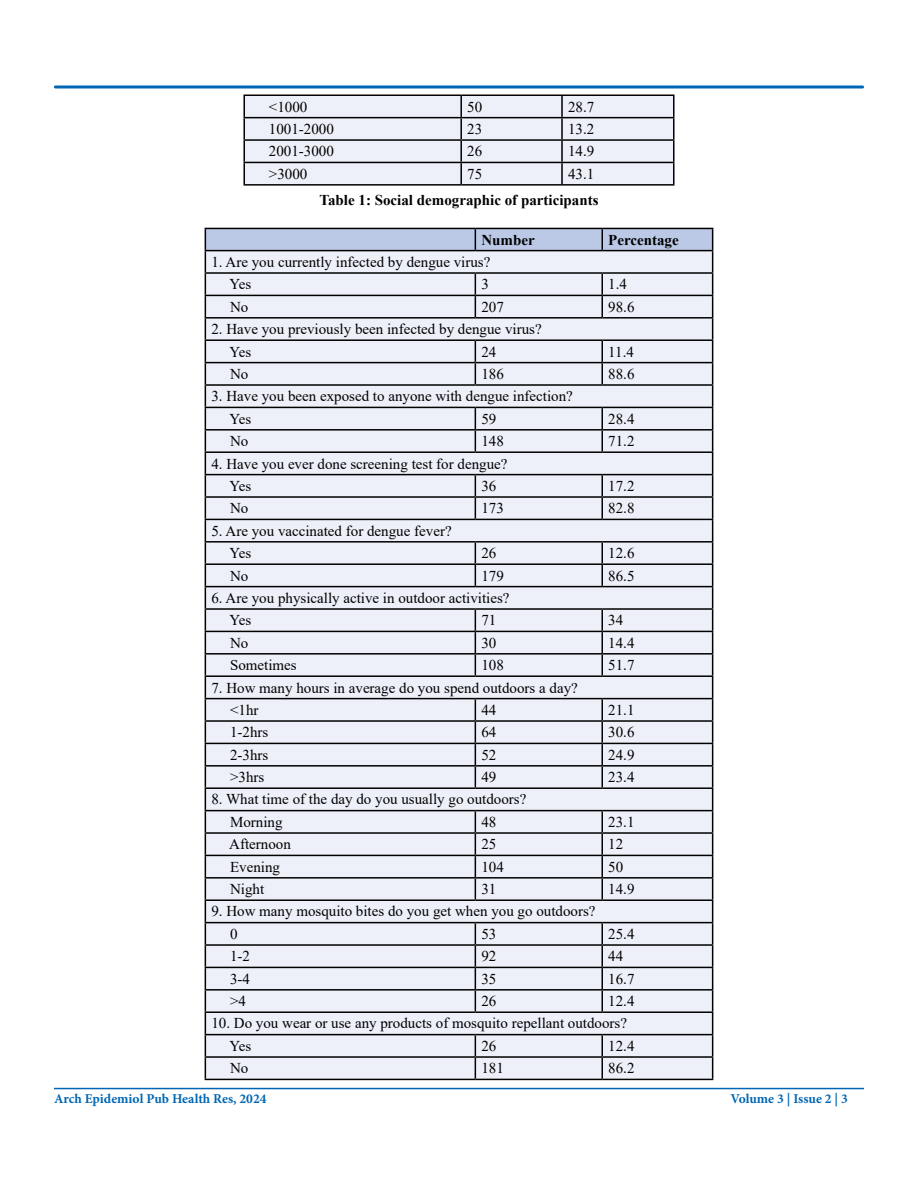
<style>
.page{position:relative;width:918px;height:1188px;background:#fff}
.page>*{position:absolute;margin:0;border:0;box-sizing:border-box;transform-origin:0 0}
.t1{font:15px/22.4px "Times New Roman";color:#000}
.t2{font:700 15px "Times New Roman";color:#000}
.t3{font:700 13.5px "Minion Pro";color:#0066b3}
</style>
<div class="page">
<hr style="left:54px;top:1088px;width:810px;height:1px;background:#0066b3">
<div style="left:54px;top:86px;width:810px;height:2px;border:2px solid #0066b3"></div>
<div style="left:245px;top:96px;width:428px;height:88px;background:#eef0f9"></div>
<hr style="left:243px;top:94px;width:218px;height:2px;background:#000">
<hr style="left:243px;top:96px;width:2px;height:21px;background:#000">
<hr style="left:461px;top:94px;width:101px;height:2px;background:#000">
<hr style="left:460px;top:96px;width:2px;height:21px;background:#000">
<hr style="left:562px;top:94px;width:113px;height:2px;background:#000">
<hr style="left:561px;top:96px;width:2px;height:21px;background:#000">
<hr style="left:673px;top:96px;width:2px;height:21px;background:#000">
<hr style="left:243px;top:117px;width:218px;height:1px;background:#000">
<hr style="left:243px;top:118px;width:2px;height:21px;background:#000">
<hr style="left:461px;top:117px;width:101px;height:1px;background:#000">
<hr style="left:460px;top:118px;width:2px;height:21px;background:#000">
<hr style="left:562px;top:117px;width:113px;height:1px;background:#000">
<hr style="left:561px;top:118px;width:2px;height:21px;background:#000">
<hr style="left:673px;top:118px;width:2px;height:21px;background:#000">
<hr style="left:243px;top:139px;width:218px;height:2px;background:#000">
<hr style="left:243px;top:141px;width:2px;height:21px;background:#000">
<hr style="left:461px;top:139px;width:101px;height:2px;background:#000">
<hr style="left:460px;top:141px;width:2px;height:21px;background:#000">
<hr style="left:562px;top:139px;width:113px;height:2px;background:#000">
<hr style="left:561px;top:141px;width:2px;height:21px;background:#000">
<hr style="left:673px;top:141px;width:2px;height:21px;background:#000">
<hr style="left:243px;top:162px;width:218px;height:1px;background:#000">
<hr style="left:243px;top:163px;width:2px;height:21px;background:#000">
<hr style="left:461px;top:162px;width:101px;height:1px;background:#000">
<hr style="left:460px;top:163px;width:2px;height:21px;background:#000">
<hr style="left:562px;top:162px;width:113px;height:1px;background:#000">
<hr style="left:561px;top:163px;width:2px;height:21px;background:#000">
<hr style="left:673px;top:163px;width:2px;height:21px;background:#000">
<hr style="left:243px;top:184px;width:218px;height:2px;background:#000">
<hr style="left:461px;top:184px;width:101px;height:2px;background:#000">
<hr style="left:562px;top:184px;width:113px;height:2px;background:#000">
<svg style="left:205px;top:228px;width:508px;height:851px;background:#dadce5"></svg>
<hr style="left:205px;top:1079px;width:270px;height:1px;background:#000">
<hr style="left:475px;top:1079px;width:127px;height:1px;background:#000">
<hr style="left:602px;top:1079px;width:111px;height:1px;background:#000">
<p class="t1" style="left:269px;top:95px;width:40px">&lt;1000</p>
<p class="t1" style="left:467px;top:95px;width:16px">50</p>
<p class="t1" style="left:568px;top:95px;width:28px">28.7</p>
<p class="t1" style="left:269px;top:117px;width:66px">1001-2000</p>
<p class="t1" style="left:467px;top:117px;width:16px">23</p>
<p class="t1" style="left:568px;top:117px;width:28px">13.2</p>
<p class="t1" style="left:269px;top:140px;width:66px">2001-3000</p>
<p class="t1" style="left:467px;top:140px;width:16px">26</p>
<p class="t1" style="left:568px;top:140px;width:28px">14.9</p>
<p class="t1" style="left:269px;top:162px;width:40px">&gt;3000</p>
<p class="t1" style="left:467px;top:162px;width:16px">75</p>
<p class="t1" style="left:568px;top:162px;width:28px">43.1</p>
<p class="t2" style="left:319px;top:189px;width:281px">Table 1: Social demographic of participants</p>
<p class="t2" style="left:481px;top:229px;width:55px">Number</p>
<p class="t2" style="left:608px;top:229px;width:72px">Percentage</p>
<p class="t1" style="left:230px;top:250px;width:262px;text-indent:-18px">1. Are you currently infected by dengue virus?<br>Yes</p>
<p class="t1" style="left:481px;top:273px;width:9px">3</p>
<p class="t1" style="left:608px;top:273px;width:20px">1.4</p>
<p class="t1" style="left:230px;top:295px;width:20px">No</p>
<p class="t1" style="left:481px;top:295px;width:24px">207</p>
<p class="t1" style="left:608px;top:295px;width:28px">98.6</p>
<p class="t1" style="left:230px;top:318px;width:314px;text-indent:-18px">2. Have you previously been infected by dengue virus?<br>Yes</p>
<p class="t1" style="left:481px;top:340px;width:16px">24</p>
<p class="t1" style="left:608px;top:340px;width:27px">11.4</p>
<p class="t1" style="left:230px;top:362px;width:20px">No</p>
<p class="t1" style="left:481px;top:362px;width:24px">186</p>
<p class="t1" style="left:608px;top:362px;width:28px">88.6</p>
<p class="t1" style="left:230px;top:385px;width:345px;text-indent:-18px">3. Have you been exposed to anyone with dengue infection?<br>Yes</p>
<p class="t1" style="left:481px;top:407px;width:16px">59</p>
<p class="t1" style="left:608px;top:407px;width:28px">28.4</p>
<p class="t1" style="left:230px;top:429px;width:20px">No</p>
<p class="t1" style="left:481px;top:429px;width:24px">148</p>
<p class="t1" style="left:608px;top:429px;width:28px">71.2</p>
<p class="t1" style="left:230px;top:452px;width:279px;text-indent:-18px">4. Have you ever done screening test for dengue?<br>Yes</p>
<p class="t1" style="left:481px;top:474px;width:16px">36</p>
<p class="t1" style="left:608px;top:474px;width:28px">17.2</p>
<p class="t1" style="left:230px;top:497px;width:20px">No</p>
<p class="t1" style="left:481px;top:497px;width:24px">173</p>
<p class="t1" style="left:608px;top:497px;width:28px">82.8</p>
<p class="t1" style="left:230px;top:519px;width:224px;text-indent:-18px">5. Are you vaccinated for dengue fever?<br>Yes</p>
<p class="t1" style="left:481px;top:541px;width:16px">26</p>
<p class="t1" style="left:608px;top:541px;width:28px">12.6</p>
<p class="t1" style="left:230px;top:564px;width:20px">No</p>
<p class="t1" style="left:481px;top:564px;width:24px">179</p>
<p class="t1" style="left:608px;top:564px;width:28px">86.5</p>
<p class="t1" style="left:230px;top:586px;width:282px;text-indent:-18px">6. Are you physically active in outdoor activities?<br>Yes</p>
<p class="t1" style="left:481px;top:609px;width:16px">71</p>
<p class="t1" style="left:608px;top:609px;width:16px">34</p>
<p class="t1" style="left:230px;top:631px;width:20px">No</p>
<p class="t1" style="left:481px;top:631px;width:16px">30</p>
<p class="t1" style="left:608px;top:631px;width:28px">14.4</p>
<p class="t1" style="left:230px;top:653px;width:68px">Sometimes</p>
<p class="t1" style="left:481px;top:653px;width:24px">108</p>
<p class="t1" style="left:608px;top:653px;width:28px">51.7</p>
<p class="t1" style="left:230px;top:676px;width:349px;text-indent:-19px">7. How many hours in average do you spend outdoors a day? &lt;1hr</p>
<p class="t1" style="left:481px;top:698px;width:16px">44</p>
<p class="t1" style="left:608px;top:698px;width:28px">21.1</p>
<p class="t1" style="left:230px;top:721px;width:40px">1-2hrs</p>
<p class="t1" style="left:481px;top:721px;width:16px">64</p>
<p class="t1" style="left:608px;top:721px;width:28px">30.6</p>
<p class="t1" style="left:230px;top:743px;width:40px">2-3hrs</p>
<p class="t1" style="left:481px;top:743px;width:16px">52</p>
<p class="t1" style="left:608px;top:743px;width:28px">24.9</p>
<p class="t1" style="left:230px;top:765px;width:36px">&gt;3hrs</p>
<p class="t1" style="left:481px;top:765px;width:16px">49</p>
<p class="t1" style="left:608px;top:765px;width:28px">23.4</p>
<p class="t1" style="left:230px;top:788px;width:298px;text-indent:-19px">8. What time of the day do you usually go outdoors?<br>Morning</p>
<p class="t1" style="left:481px;top:810px;width:16px">48</p>
<p class="t1" style="left:608px;top:810px;width:28px">23.1</p>
<p class="t1" style="left:229px;top:833px;width:63px">Afternoon</p>
<p class="t1" style="left:481px;top:833px;width:16px">25</p>
<p class="t1" style="left:608px;top:833px;width:16px">12</p>
<p class="t1" style="left:230px;top:855px;width:51px">Evening</p>
<p class="t1" style="left:481px;top:855px;width:24px">104</p>
<p class="t1" style="left:608px;top:855px;width:16px">50</p>
<p class="t1" style="left:230px;top:877px;width:36px">Night</p>
<p class="t1" style="left:481px;top:877px;width:16px">31</p>
<p class="t1" style="left:608px;top:877px;width:28px">14.9</p>
<p class="t1" style="left:230px;top:900px;width:367px;text-indent:-19px">9. How many mosquito bites do you get when you go outdoors?<br>0</p>
<p class="t1" style="left:481px;top:922px;width:16px">53</p>
<p class="t1" style="left:608px;top:922px;width:28px">25.4</p>
<p class="t1" style="left:230px;top:945px;width:21px">1-2</p>
<p class="t1" style="left:481px;top:945px;width:16px">92</p>
<p class="t1" style="left:608px;top:945px;width:16px">44</p>
<p class="t1" style="left:230px;top:967px;width:21px">3-4</p>
<p class="t1" style="left:481px;top:967px;width:16px">35</p>
<p class="t1" style="left:608px;top:967px;width:28px">16.7</p>
<p class="t1" style="left:230px;top:989px;width:17px">&gt;4</p>
<p class="t1" style="left:481px;top:989px;width:16px">26</p>
<p class="t1" style="left:608px;top:989px;width:28px">12.4</p>
<p class="t1" style="left:230px;top:1012px;width:399px;text-indent:-18px">10. Do you wear or use any products of mosquito repellant outdoors?<br>Yes</p>
<p class="t1" style="left:481px;top:1034px;width:16px">26</p>
<p class="t1" style="left:608px;top:1034px;width:28px">12.4</p>
<p class="t1" style="left:230px;top:1057px;width:20px">No</p>
<p class="t1" style="left:481px;top:1057px;width:24px">181</p>
<p class="t1" style="left:608px;top:1057px;width:28px">86.2</p>
<p class="t3" style="left:54px;top:1089px;width:214px">Arch Epidemiol Pub Health Res, 2024</p>
<p class="t3" style="left:730px;top:1089px;width:119px">Volume 3 | Issue 2 | 3</p>
</div>
